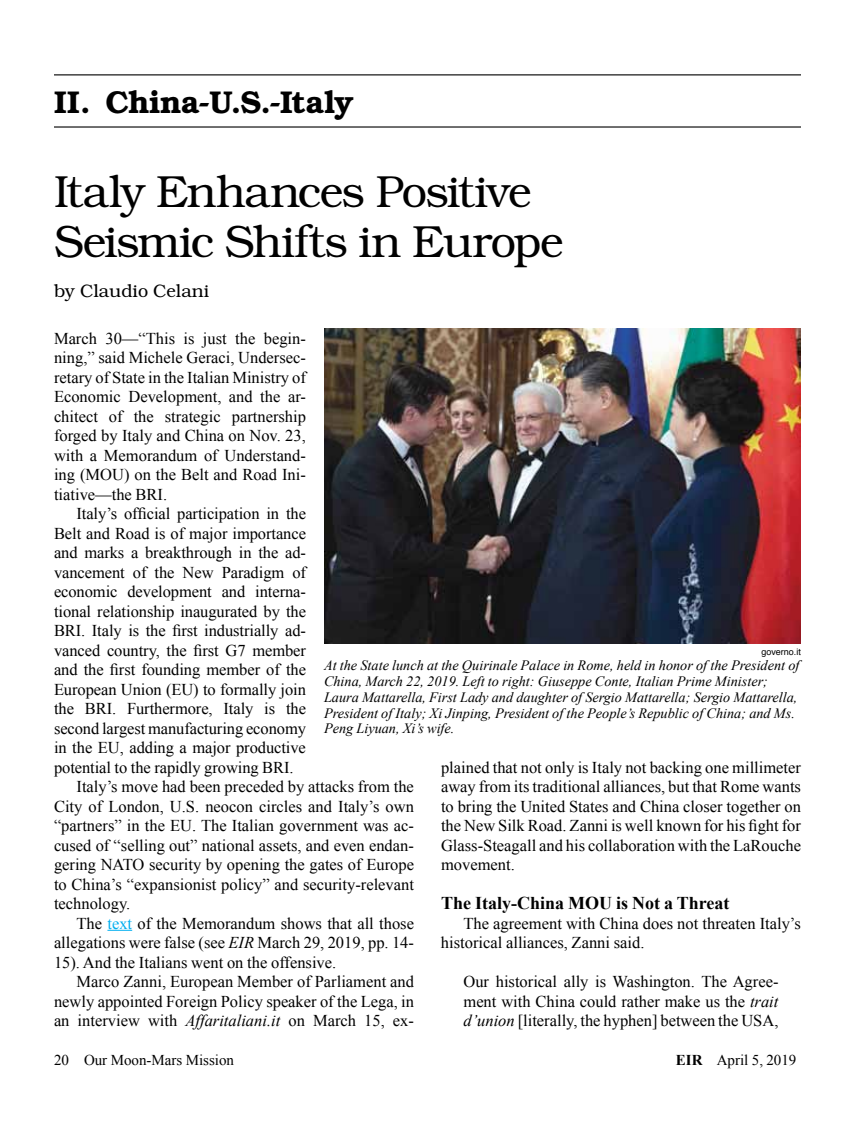
<style>
.page{position:relative;width:864px;height:1134px;background:#fff}
.page>*{position:absolute;margin:0;border:0;box-sizing:border-box;transform-origin:0 0}
.t1{font:300 45px/49.5px "Bookman";letter-spacing:-.035em;color:#000}
.t2{font:600 31.5px "Bookman";letter-spacing:-.01em;color:#000}
.t3{font:700 18px "Times New Roman";color:#000}
.t4{font:300 18px "Bookman";color:#000}
.t5{font:16.5px/19.5px "Times New Roman";color:#000;text-align:justify}
.t6{font:15px "Times New Roman";color:#000}
.t7{font:italic 14.25px/15.8px "Times New Roman";color:#000}
.t8{font:9px "Helvetica";color:#000}
.s1{color:#00aeef}
.s2{font-style:italic}
.s3{font-weight:700}
</style>
<div class="page">
<svg style="left:107px;top:930px;width:25px;height:1px"></svg>
<hr style="left:54px;top:74px;width:747px;height:1px;background:#000">
<hr style="left:54px;top:126px;width:747px;height:2px;background:#000">
<img style="left:324px;top:328px;width:477px;height:316px">
<h2 class="t2" style="left:54px;top:84px;width:301px">II. China-U.S.-Italy</h2>
<h1 class="t1" style="left:54px;top:167px;width:511px">Italy Enhances Positive<br>Seismic Shifts in Europe</h1>
<p class="t4" style="left:54px;top:280px;width:157px">by Claudio Celani</p>
<p class="t5" style="left:54px;top:328px;width:254px">March 30—“This is just the begin&shy;ning,” said Michele Geraci, Undersec&shy;retary of State in the Italian Ministry of Economic Development, and the ar&shy;chitect of the strategic partnership forged by Italy and China on Nov. 23, with a Memorandum of Understand&shy;ing (MOU) on the Belt and Road Ini&shy;tiative—the BRI.</p>
<p class="t5" style="left:77px;top:504px;width:231px">Italy’s official participation in the</p>
<p class="t5" style="left:54px;top:523px;width:254px">Belt and Road is of major importance</p>
<p class="t5" style="left:54px;top:543px;width:254px">and marks a breakthrough in the ad-</p>
<p class="t5" style="left:54px;top:562px;width:254px">vancement of the New Paradigm of</p>
<p class="t5" style="left:54px;top:582px;width:254px">economic development and interna-</p>
<p class="t5" style="left:54px;top:601px;width:254px">tional relationship inaugurated by the</p>
<p class="t5" style="left:54px;top:621px;width:254px">BRI. Italy is the first industrially ad-</p>
<p class="t5" style="left:54px;top:640px;width:254px">vanced country, the first G7 member</p>
<p class="t5" style="left:54px;top:660px;width:254px">and the first founding member of the</p>
<p class="t5" style="left:54px;top:679px;width:254px">European Union (EU) to formally join</p>
<p class="t5" style="left:54px;top:699px;width:254px">the BRI. Furthermore, Italy is the</p>
<p class="t5" style="left:54px;top:718px;width:254px">second largest manufacturing economy</p>
<p class="t5" style="left:54px;top:738px;width:253px">in the EU, adding a major productive</p>
<p class="t5" style="left:54px;top:757px;width:241px">potential to the rapidly growing BRI.</p>
<p class="t5" style="left:77px;top:777px;width:339px">Italy’s move had been preceded by attacks from the</p>
<p class="t5" style="left:54px;top:796px;width:361px">City of London, U.S. neocon circles and Italy’s own</p>
<p class="t5" style="left:54px;top:816px;width:361px">“partners” in the EU. The Italian government was ac-</p>
<p class="t5" style="left:54px;top:835px;width:361px">cused of “selling out” national assets, and even endan-</p>
<p class="t5" style="left:54px;top:855px;width:361px">gering NATO security by opening the gates of Europe</p>
<p class="t5" style="left:54px;top:874px;width:362px">to China’s “expansionist policy” and security-relevant</p>
<p class="t5" style="left:54px;top:894px;width:78px">technology.</p>
<p class="t5" style="left:77px;top:913px;width:339px">The <span class="s1">text</span> of the Memorandum shows that all those</p>
<p class="t5" style="left:54px;top:933px;width:362px">allegations were false (see <span class="s2">EIR</span> March 29, 2019, pp. 14-</p>
<p class="t5" style="left:54px;top:952px;width:284px">15). And the Italians went on the offensive.</p>
<p class="t5" style="left:77px;top:972px;width:339px">Marco Zanni, European Member of Parliament and</p>
<p class="t5" style="left:54px;top:991px;width:361px">newly appointed Foreign Policy speaker of the Lega, in</p>
<p class="t5" style="left:54px;top:1011px;width:361px">an interview with <span class="s2">Affaritaliani.it</span> on March 15, ex-</p>
<p class="t8" style="left:761px;top:645px;width:41px">governo.it</p>
<p class="t7" style="left:324px;top:658px;width:477px">At the State lunch at the Quirinale Palace in Rome, held in honor of the President of China, March 22, 2019. Left to right: Giuseppe Conte, Italian Prime Minister; Laura Mattarella, First Lady and daughter of Sergio Mattarella; Sergio Mattarella, President of Italy; Xi Jinping, President of the People’s Republic of China; and Ms.<br>Peng Liyuan, Xi’s wife.</p>
<p class="t5" style="left:441px;top:757px;width:362px">plained that not only is Italy not backing one millimeter away from its traditional alliances, but that Rome wants to bring the United States and China closer together on the New Silk Road. Zanni is well known for his fight for Glass-Steagall and his collaboration with the LaRouche movement.</p>
<p class="t3" style="left:441px;top:891px;width:290px">The Italy-China MOU is Not a Threat</p>
<p class="t5" style="left:441px;top:913px;width:361px;text-indent:23px">The agreement with China does not threaten Italy’s historical alliances, Zanni said.</p>
<p class="t5" style="left:464px;top:971px;width:317px">Our historical ally is Washington. The Agree&shy;ment with China could rather make us the <span class="s2">trait d’union</span> [literally, the hyphen] between the USA,</p>
<p class="t6" style="left:54px;top:1050px;width:182px">20 Our Moon-Mars Mission</p>
<p class="t6" style="left:676px;top:1050px;width:122px"><span class="s3">EIR</span> April 5, 2019</p>
</div>
